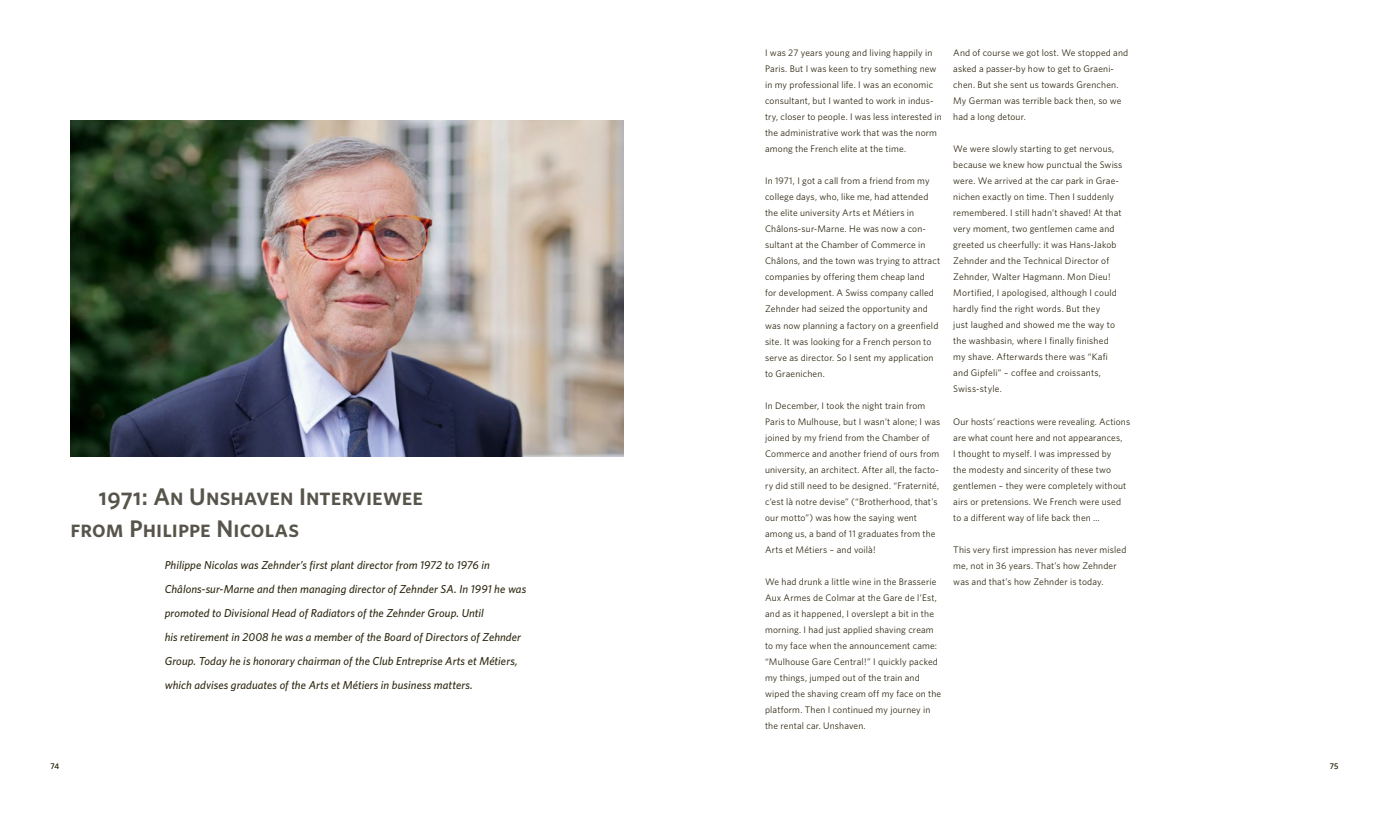
<style>
.page{position:relative;width:1389px;height:823px;background:#fff}
.page>*{position:absolute;margin:0;border:0;box-sizing:border-box;transform-origin:0 0}
.t1{font:24px/32px "Whitney HTF Semi Bold SC";letter-spacing:.005em;color:#57544b}
.t2{font:italic 500 11.5px/24px "Whitney HTF";letter-spacing:.005em;color:#2f2912}
.t3{font:9.5px/16px "Whitney HTF";letter-spacing:.015em;color:#2f2912}
.t4{font:8px "Whitney HTF";color:#2f2912}
</style>
<div class="page">
<img style="left:71px;top:121px;width:553px;height:335px">
<h1 class="t1" style="left:71px;top:479px;width:354px;text-indent:28px">1971: An Unshaven Interviewee from Philippe Nicolas</h1>
<p class="t2" style="left:165px;top:552px;width:363px">Philippe Nicolas was Zehnder’s first plant director from 1972 to 1976 in Châlons-sur-Marne and then managing director of Zehnder SA. In 1991 he was promoted to Divisional Head of Radiators of the Zehnder Group. Until<br>his retirement in 2008 he was a member of the Board of Directors of Zehnder Group. Today he is honorary chairman of the Club Entreprise Arts et Métiers, which advises graduates of the Arts et Métiers in business matters.</p>
<p class="t3" style="left:765px;top:45px;width:178px">I was 27 years young and living happily in Paris. But I was keen to try something new in my professional life. I was an economic consultant, but I wanted to work in indus&shy;try, closer to people. I was less interested in the administrative work that was the norm among the French elite at the time.</p>
<p class="t3" style="left:765px;top:173px;width:177px">In 1971, I got a call from a friend from my college days, who, like me, had attended the elite university Arts et Métiers in Châlons-sur-Marne. He was now a con&shy;sultant at the Chamber of Commerce in Châlons, and the town was trying to attract companies by offering them cheap land<br>for development. A Swiss company called Zehnder had seized the opportunity and was now planning a factory on a greenfield site. It was looking for a French person to serve as director. So I sent my application to Graenichen.</p>
<p class="t3" style="left:765px;top:397px;width:177px">In December, I took the night train from Paris to Mulhouse, but I wasn’t alone; I was joined by my friend from the Chamber of Commerce and another friend of ours from university, an architect. After all, the facto&shy;ry did still need to be designed. “Fraternité, c’est là notre devise” (“Brotherhood, that’s our motto”) was how the saying went among us, a band of 11 graduates from the Arts et Métiers – and voilà!</p>
<p class="t3" style="left:765px;top:573px;width:178px">We had drunk a little wine in the Brasserie Aux Armes de Colmar at the Gare de l’Est, and as it happened, I overslept a bit in the morning. I had just applied shaving cream to my face when the announcement came: “Mulhouse Gare Central!” I quickly packed my things, jumped out of the train and wiped the shaving cream off my face on the platform. Then I continued my journey in the rental car. Unshaven.</p>
<p class="t3" style="left:953px;top:45px;width:177px">And of course we got lost. We stopped and asked a passer-by how to get to Graeni&shy;chen. But she sent us towards Grenchen.<br>My German was terrible back then, so we had a long detour.</p>
<p class="t3" style="left:953px;top:141px;width:171px">We were slowly starting to get nervous, because we knew how punctual the Swiss were. We arrived at the car park in Grae&shy;nichen exactly on time. Then I suddenly remembered. I still hadn’t shaved! At that very moment, two gentlemen came and greeted us cheerfully: it was Hans-Jakob Zehnder and the Technical Director of Zehnder, Walter Hagmann. Mon Dieu!<br>Mortified, I apologised, although I could hardly find the right words. But they<br>just laughed and showed me the way to the washbasin, where I finally finished my shave. Afterwards there was “Kafi and Gipfeli” – coffee and croissants, Swiss-style.</p>
<p class="t3" style="left:953px;top:413px;width:178px">Our hosts’ reactions were revealing. Actions are what count here and not appearances,<br>I thought to myself. I was impressed by<br>the modesty and sincerity of these two gentlemen – they were completely without airs or pretensions. We French were used to a different way of life back then …</p>
<p class="t3" style="left:953px;top:541px;width:175px">This very first impression has never misled me, not in 36 years. That’s how Zehnder was and that’s how Zehnder is today.</p>
<p class="t4" style="left:51px;top:761px;width:10px">74</p>
<p class="t4" style="left:1330px;top:761px;width:10px">75</p>
</div>
